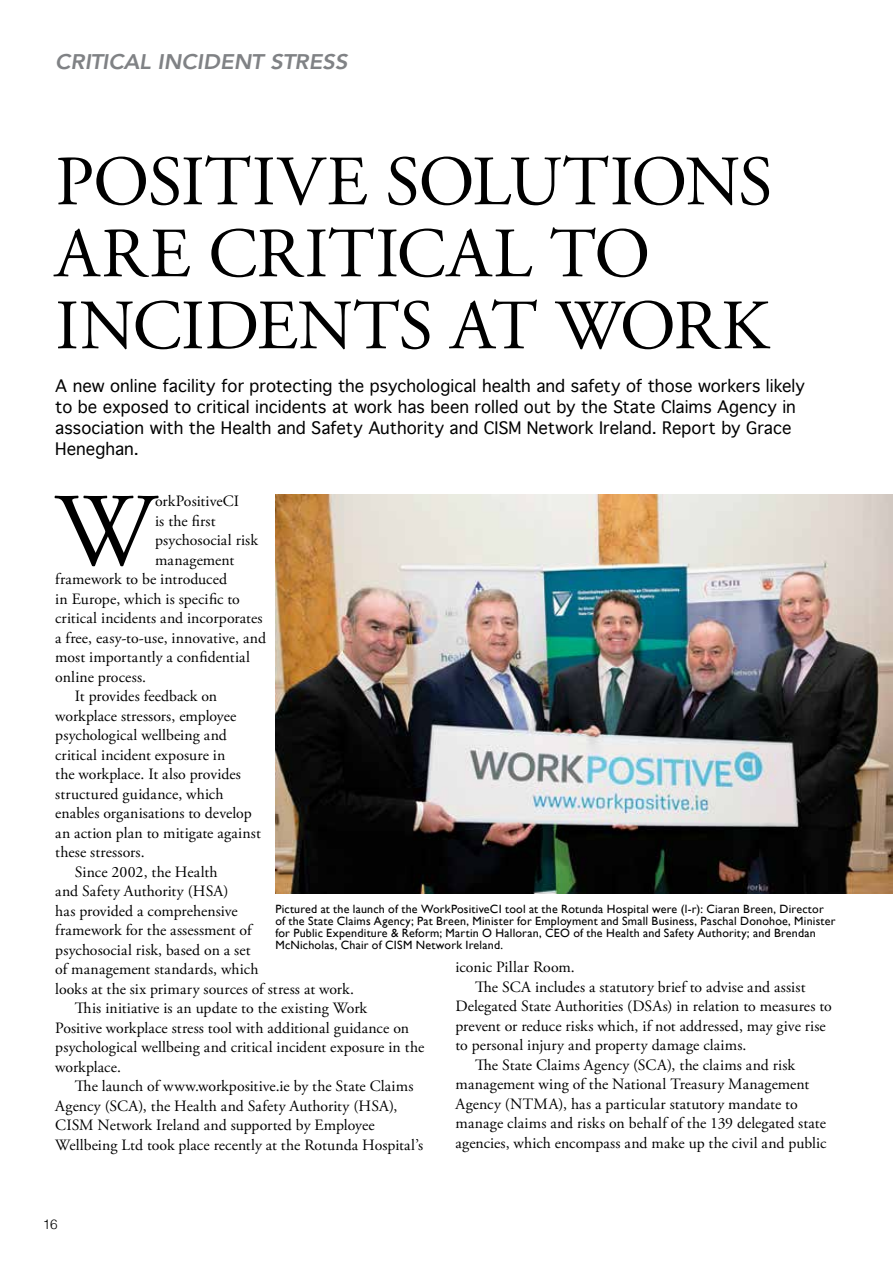
<style>
.page{position:relative;width:893px;height:1263px;background:#fff}
.page>*{position:absolute;margin:0;border:0;box-sizing:border-box;transform-origin:0 0}
.t1{font:103.95px "Adobe Garamond Pro";color:#000}
.t2{font:70.5px/72px "Adobe Garamond Pro";letter-spacing:-.01em;color:#000}
.t3{font:italic 800 21px "Avenir";letter-spacing:-.005em;color:#808285;scale:1.06 1}
.t4{font:16.5px/21px "Geneva";color:#000}
.t5{font:15.75px "Adobe Garamond Pro";letter-spacing:.005em;color:#000}
.t6{font:300 13.5px "Helvetica";color:#000}
.t7{font:12px/12px "Gill Sans";letter-spacing:.02em;color:#000}
</style>
<div class="page">
<img style="left:275px;top:495px;width:618px;height:398px">
<h3 class="t3" style="left:55px;top:49px;width:277px">CRITICAL INCIDENT STRESS</h3>
<h2 class="t2" style="left:55px;top:148px;width:719px">POSITIVE SOLUTIONS<br>ARE CRITICAL TO<br>INCIDENTS AT WORK</h2>
<p class="t4" style="left:55px;top:376px;width:751px">A new online facility for protecting the psychological health and safety of those workers likely to be exposed to critical incidents at work has been rolled out by the State Claims Agency in association with the Health and Safety Authority and CISM Network Ireland. Report by Grace Heneghan.</p>
<p class="t5" style="left:155px;top:492px;width:86px">orkPositiveCI</p>
<p class="t5" style="left:155px;top:511px;width:62px">is the first</p>
<p class="t5" style="left:155px;top:531px;width:104px">psychosocial risk</p>
<p class="t5" style="left:155px;top:550px;width:81px">management</p>
<p class="t5" style="left:55px;top:570px;width:173px">framework to be introduced</p>
<p class="t5" style="left:55px;top:589px;width:186px">in Europe, which is specific to</p>
<p class="t5" style="left:55px;top:609px;width:209px">critical incidents and incorporates</p>
<p class="t5" style="left:55px;top:628px;width:212px">a free, easy-to-use, innovative, and</p>
<p class="t5" style="left:55px;top:648px;width:196px">most importantly a confidential</p>
<p class="t5" style="left:55px;top:667px;width:92px">online process.</p>
<p class="t5" style="left:75px;top:687px;width:144px">It provides feedback on</p>
<p class="t5" style="left:55px;top:706px;width:183px">workplace stressors, employee</p>
<p class="t5" style="left:55px;top:726px;width:173px">psychological wellbeing and</p>
<p class="t5" style="left:55px;top:745px;width:172px">critical incident exposure in</p>
<p class="t5" style="left:55px;top:765px;width:187px">the workplace. It also provides</p>
<p class="t5" style="left:55px;top:784px;width:170px">structured guidance, which</p>
<p class="t5" style="left:55px;top:804px;width:198px">enables organisations to develop</p>
<p class="t5" style="left:55px;top:823px;width:207px">an action plan to mitigate against</p>
<p class="t5" style="left:55px;top:843px;width:91px">these stressors.</p>
<p class="t5" style="left:75px;top:862px;width:144px">Since 2002, the Health</p>
<p class="t5" style="left:55px;top:882px;width:175px">and Safety Authority (HSA)</p>
<p class="t5" style="left:55px;top:901px;width:184px">has provided a comprehensive</p>
<p class="t5" style="left:55px;top:921px;width:198px">framework for the assessment of</p>
<p class="t5" style="left:55px;top:940px;width:197px">psychosocial risk, based on a set</p>
<p class="t5" style="left:55px;top:960px;width:205px">of management standards, which</p>
<p class="t5" style="left:55px;top:979px;width:300px">looks at the six primary sources of stress at work.</p>
<p class="t5" style="left:75px;top:999px;width:294px">This initiative is an update to the existing Work</p>
<p class="t5" style="left:55px;top:1018px;width:355px">Positive workplace stress tool with additional guidance on</p>
<p class="t5" style="left:55px;top:1038px;width:370px">psychological wellbeing and critical incident exposure in the</p>
<p class="t5" style="left:55px;top:1057px;width:67px">workplace.</p>
<p class="t5" style="left:75px;top:1077px;width:340px">The launch of www.workpositive.ie by the State Claims</p>
<p class="t5" style="left:55px;top:1096px;width:344px">Agency (SCA), the Health and Safety Authority (HSA),</p>
<p class="t5" style="left:55px;top:1116px;width:321px">CISM Network Ireland and supported by Employee</p>
<p class="t5" style="left:55px;top:1135px;width:370px">Wellbeing Ltd took place recently at the Rotunda Hospital’s</p>
<h1 class="t1" style="left:55px;top:469px;width:101px">W</h1>
<p class="t7" style="left:275px;top:903px;width:562px">Pictured at the launch of the WorkPositiveCI tool at the Rotunda Hospital were (l-r): Ciaran Breen, Director of the State Claims Agency; Pat Breen, Minister for Employment and Small Business, Paschal Donohoe, Minister for Public Expenditure &amp; Reform; Martin O Halloran, CEO of the Health and Safety Authority; and Brendan McNicholas, Chair of CISM Network Ireland.</p>
<p class="t5" style="left:455px;top:958px;width:121px">iconic Pillar Room.</p>
<p class="t5" style="left:475px;top:977px;width:332px">The SCA includes a statutory brief to advise and assist</p>
<p class="t5" style="left:455px;top:997px;width:378px">Delegated State Authorities (DSAs) in relation to measures to</p>
<p class="t5" style="left:455px;top:1016px;width:372px">prevent or reduce risks which, if not addressed, may give rise</p>
<p class="t5" style="left:455px;top:1036px;width:293px">to personal injury and property damage claims.</p>
<p class="t5" style="left:475px;top:1055px;width:321px">The State Claims Agency (SCA), the claims and risk</p>
<p class="t5" style="left:455px;top:1075px;width:355px">management wing of the National Treasury Management</p>
<p class="t5" style="left:455px;top:1094px;width:344px">Agency (NTMA), has a particular statutory mandate to</p>
<p class="t5" style="left:455px;top:1114px;width:372px">manage claims and risks on behalf of the 139 delegated state</p>
<p class="t5" style="left:455px;top:1133px;width:372px">agencies, which encompass and make up the civil and public</p>
<p class="t6" style="left:43px;top:1213px;width:17px">16</p>
</div>
